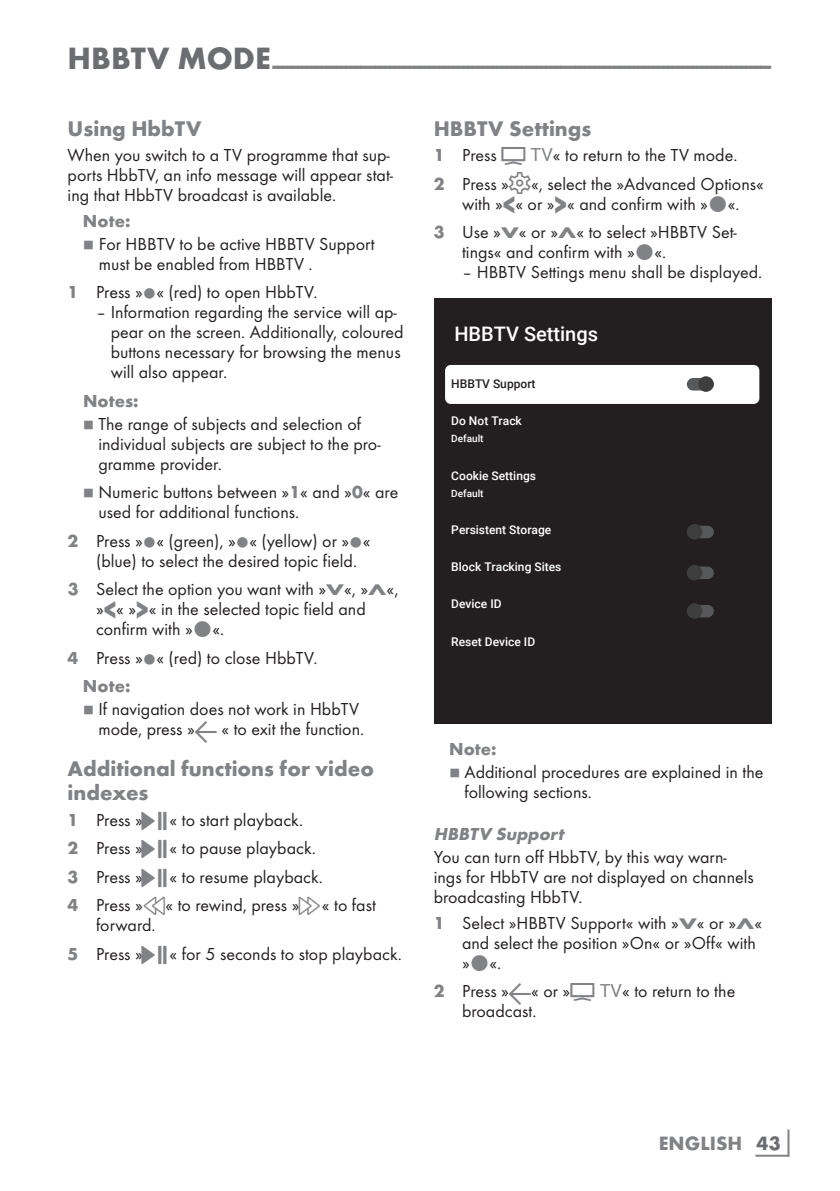
<style>
.page{position:relative;width:840px;height:1191px;background:#fff}
.page>*{position:absolute;margin:0;border:0;box-sizing:border-box;transform-origin:0 0}
.t1{font:700 24px "Futura TOT";color:#808285}
.t2{font:700 22px/24px "Futura TOT";color:#808285}
.t3{font:500 20px "Roboto";color:#fff}
.t4{font:700 20px "Futura TOT";color:#808285}
.t5{font:18px/20px "Futura TOT Boo";color:#231f20}
.t6{font:700 18px "Futura TOT";letter-spacing:.005em;color:#808285}
.t7{font:italic 700 18px "Futura TOT";color:#808285}
.t8{font:500 12px "Roboto";color:#fff}
.t9{font:500 12px "Roboto";color:#231f20}
.t10{font:500 10px "Roboto";color:#fff}
.t11{font:8px "Grund Son Se";color:#808285}
.s1{font-size:32px;color:#6c6d70}
.s2{font-family:"Futura TOT";font-weight:700;color:#808285}
.s3{color:#808285}
.s4{font-family:"Futura TOT";font-weight:700;font-size:16px;color:#808285}
.s5{font-family:"Futura TOT";font-weight:700;font-size:27.2px;color:#808285}
.s6{font-family:"Arcelik TS9 Android";font-size:24px;color:#808285}
.s7{font-family:"Arcelik TS9 Android";font-size:20px;color:#808285}
.s8{font-family:"Arcelik TS9 Android";font-size:32px;color:#808285}
.s9{font-family:"Roboto";color:#808285}
.s10{color:#6c6d70}
</style>
<div class="page">
<hr style="left:787px;top:1129px;width:2px;height:27px;background:#808285">
<hr style="left:755px;top:1154px;width:33px;height:2px;background:#808285">
<div style="left:433px;top:298px;width:338px;height:425px;background:#231f20"></div>
<div style="left:445px;top:365px;width:314px;height:39px;background:#fff;border-radius:6px"></div>
<div style="left:686px;top:378px;width:27px;height:12px;background:#57585a;border-radius:6px"></div>
<div style="left:697px;top:376px;width:16px;height:16px;background:#3e3e3f;border-radius:50%"></div>
<div style="left:686px;top:605px;width:27px;height:12px;background:#57585a;border-radius:6px"></div>
<div style="left:686px;top:603px;width:16px;height:16px;background:#3e3e3f;border-radius:50%"></div>
<div style="left:686px;top:566px;width:27px;height:13px;background:#57585a;border-radius:6px"></div>
<div style="left:686px;top:565px;width:16px;height:15px;background:#3e3e3f;border-radius:50%"></div>
<div style="left:686px;top:526px;width:27px;height:12px;background:#57585a;border-radius:6px"></div>
<div style="left:686px;top:524px;width:16px;height:15px;background:#3e3e3f;border-radius:50%"></div>
<h1 class="t1" style="left:68px;top:50px;width:704px"><span class="s1">HBBTV MODE</span>------------------------------------------------------------------------------------------------------</h1>
<p class="t2" style="left:68px;top:116px;width:135px">Using HbbTV</p>
<p class="t5" style="left:68px;top:145px;width:327px">When you switch to a TV programme that sup&shy;ports HbbTV, an info message will appear stat&shy;ing that HbbTV broadcast is available.</p>
<p class="t6" style="left:83px;top:210px;width:49px">Note:</p>
<p class="t11" style="left:83px;top:240px;width:13px">7</p>
<p class="t5" style="left:99px;top:234px;width:277px">For HBBTV to be active HBBTV Support must be enabled from HBBTV .</p>
<p class="t5" style="left:68px;top:282px;width:251px"><span class="s2">1</span> Press »<span class="s3">●</span>« (red) to open HbbTV.</p>
<p class="t5" style="left:111px;top:302px;width:294px;text-indent:-15px">– Information regarding the service will ap&shy;pear on the screen. Additionally, coloured buttons necessary for browsing the menus will also appear.</p>
<p class="t6" style="left:83px;top:390px;width:57px">Notes:</p>
<p class="t11" style="left:83px;top:420px;width:13px">7</p>
<p class="t5" style="left:98px;top:413px;width:283px">The range of subjects and selection of individual subjects are subject to the pro&shy;gramme provider.</p>
<p class="t11" style="left:83px;top:489px;width:13px">7</p>
<p class="t5" style="left:98px;top:482px;width:301px">Numeric buttons between »<span class="s2">1</span>« and »<span class="s2">0</span>« are used for additional functions.</p>
<p class="t5" style="left:96px;top:530px;width:276px;text-indent:-28px"><span class="s2">2</span> Press »<span class="s3">●</span>« (green), »<span class="s3">●</span>« (yellow) or »<span class="s3">●</span>« (blue) to select the desired topic field.</p>
<p class="t5" style="left:96px;top:579px;width:304px;text-indent:-28px"><span class="s2">3</span> Select the option you want with »<span class="s4">V</span>«, »<span class="s4">Λ</span>«, »<span class="s5">&lt;</span>« »<span class="s5">&gt;</span>« in the selected topic field and confirm with » «.</p>
<p class="t5" style="left:68px;top:647px;width:251px"><span class="s2">4</span> Press »<span class="s3">●</span>« (red) to close HbbTV.</p>
<p class="t6" style="left:83px;top:675px;width:49px">Note:</p>
<p class="t11" style="left:83px;top:706px;width:13px">7</p>
<p class="t5" style="left:98px;top:699px;width:267px">If navigation does not work in HbbTV mode, press »<span class="s6">A</span> « to exit the function.</p>
<p class="t2" style="left:68px;top:756px;width:308px">Additional functions for video indexes</p>
<p class="t5" style="left:68px;top:805px;width:310px;line-height:28.6px"><span class="s2">1</span> Press » <span class="s7">W</span> « to start playback.<br><span class="s2">2</span> Press » <span class="s7">W</span> « to pause playback.<br><span class="s2">3</span> Press » <span class="s7">W</span> « to resume playback.<br><span class="s2">4</span> Press » <span class="s7">U</span>« to rewind, press »<span class="s7">V</span> « to fast</p>
<p class="t5" style="left:68px;top:911px;width:335px;line-height:28.6px;text-indent:28px">forward.<br><span class="s2">5</span> Press » <span class="s7">W</span> « for 5 seconds to stop playback.</p>
<p class="t2" style="left:433px;top:116px;width:159px">HBBTV Settings</p>
<p class="t5" style="left:433px;top:141px;width:331px;line-height:28.6px"><span class="s2">1</span> Press <span class="s8">H</span> <span class="s9">TV</span>« to return to the TV mode.<br><span class="s2">2</span> Press »<span class="s6">S</span>«, select the »Advanced Options«</p>
<p class="t5" style="left:433px;top:189px;width:307px;line-height:28.6px;text-align:right">with »<span class="s5">&lt;</span>« or »<span class="s5">&gt;</span>« and confirm with » «.<br><span class="s2">3</span> Use »<span class="s4">V</span>« or »<span class="s4">Λ</span>« to select »HBBTV Set-</p>
<p class="t5" style="left:462px;top:242px;width:206px">tings« and confirm with » «.</p>
<p class="t5" style="left:462px;top:262px;width:301px">– HBBTV Settings menu shall be displayed.</p>
<p class="t3" style="left:454px;top:320px;width:145px">HBBTV Settings</p>
<p class="t9" style="left:451px;top:375px;width:86px">HBBTV Support</p>
<p class="t8" style="left:451px;top:412px;width:72px">Do Not Track</p>
<p class="t10" style="left:451px;top:432px;width:34px">Default</p>
<p class="t8" style="left:451px;top:467px;width:86px">Cookie Settings</p>
<p class="t10" style="left:451px;top:486px;width:34px">Default</p>
<p class="t8" style="left:451px;top:521px;width:101px">Persistent Storage</p>
<p class="t8" style="left:451px;top:559px;width:111px">Block Tracking Sites</p>
<p class="t8" style="left:451px;top:596px;width:52px">Device ID</p>
<p class="t8" style="left:451px;top:633px;width:85px">Reset Device ID</p>
<p class="t6" style="left:449px;top:738px;width:49px">Note:</p>
<p class="t11" style="left:449px;top:769px;width:13px">7</p>
<p class="t5" style="left:464px;top:762px;width:300px">Additional procedures are explained in the following sections.</p>
<p class="t7" style="left:433px;top:823px;width:135px">HBBTV Support</p>
<p class="t5" style="left:433px;top:847px;width:321px">You can turn off HbbTV, by this way warn&shy;ings for HbbTV are not displayed on channels broadcasting HbbTV.</p>
<p class="t5" style="left:462px;top:912px;width:301px;text-indent:-28px"><span class="s2">1</span> Select »HBBTV Support« with »<span class="s4">V</span>« or »<span class="s4">Λ</span>« and select the position »On« or »Off« with » «.</p>
<p class="t5" style="left:462px;top:981px;width:274px;text-indent:-28px"><span class="s2">2</span> Press »<span class="s6">A</span>« or »<span class="s8">H</span> <span class="s9">TV</span>« to return to the broadcast.</p>
<p class="t4" style="left:658px;top:1131px;width:123px">ENGLISH <span class="s10">43</span></p>
</div>
